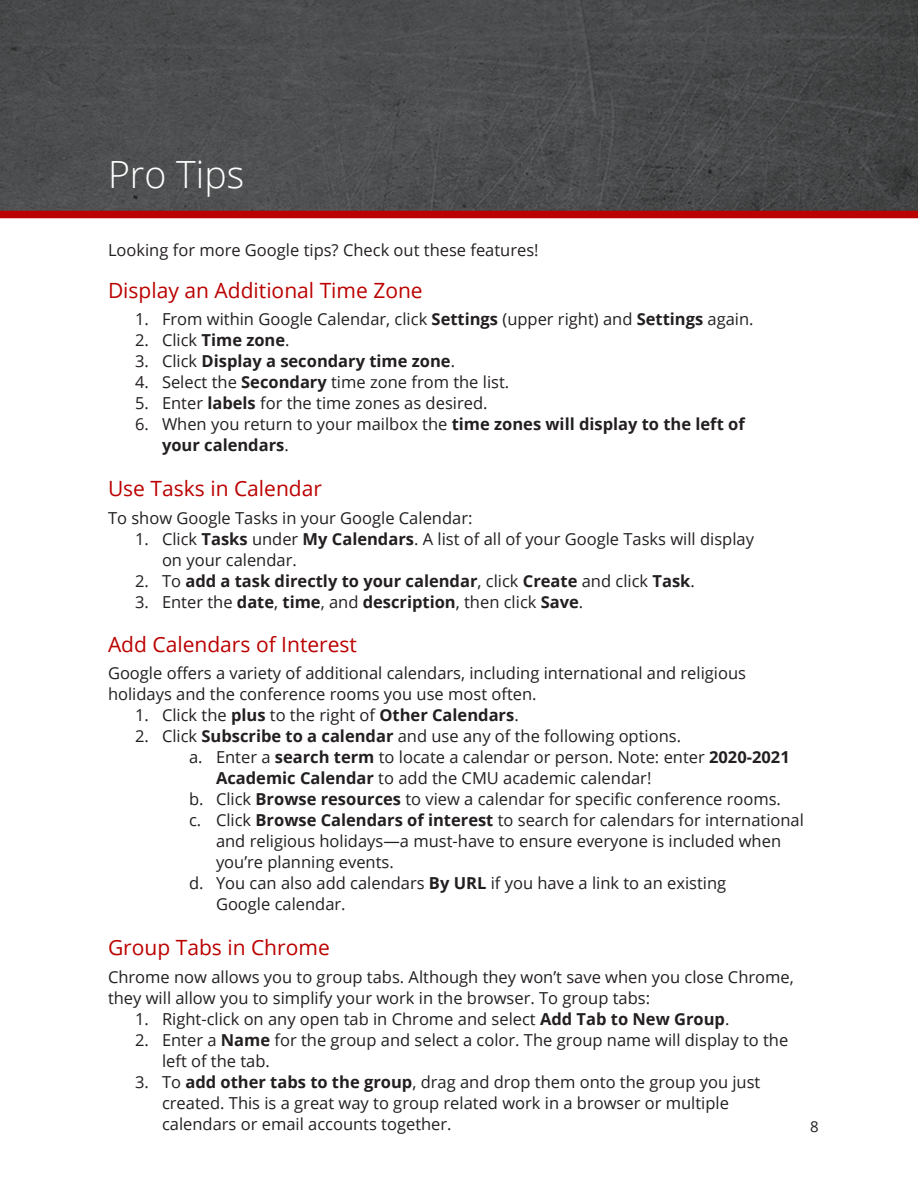
<style>
.page{position:relative;width:918px;height:1188px;background:#fff}
.page>*{position:absolute;margin:0;border:0;box-sizing:border-box;transform-origin:0 0}
.Heading_1{font:300 37.5px "Open Sans";color:#fff}
.Heading_2{font:21px "Open Sans";color:#b00}
.t1{font:16.5px/21px "Open Sans";color:#231f20}
.t2{font:700 16.5px/21px "Open Sans";color:#231f20}
.t3{font:15px "Open Sans";color:#231f20}
.s1{font-weight:700}
.s2{font-weight:400}
</style>
<div class="page">
<img style="left:169px;top:0;width:749px;height:211px">
<img style="left:0;top:0;width:169px;height:211px">
<div style="left:0;top:211px;width:918px;height:7px;background:#b00"></div>
<p class="Heading_1" style="left:108px;top:149px;width:138px">Pro Tips</p>
<p class="t1" style="left:108px;top:239px;width:432px">Looking for more Google tips? Check out these features!</p>
<p class="Heading_2" style="left:108px;top:276px;width:316px">Display an Additional Time Zone</p>
<p class="t1" style="left:135px;top:308px;width:620px">1. From within Google Calendar, click <span class="s1">Settings</span> (upper right) and <span class="s1">Settings</span> again.</p>
<p class="t1" style="left:135px;top:329px;width:156px">2. Click <span class="s1">Time zone</span>.</p>
<p class="t2" style="left:135px;top:350px;width:322px"><span class="s2">3. Click</span> Display a secondary time zone<span class="s2">.</span></p>
<p class="t1" style="left:135px;top:371px;width:376px">4. Select the <span class="s1">Secondary</span> time zone from the list.</p>
<p class="t1" style="left:135px;top:392px;width:354px">5. Enter <span class="s1">labels</span> for the time zones as desired.</p>
<p class="t2" style="left:162px;top:413px;width:584px;text-indent:-27px"><span class="s2">6. When you return to your mailbox the</span> time zones will display to the left of your calendars<span class="s2">.</span></p>
<p class="Heading_2" style="left:108px;top:474px;width:216px">Use Tasks in Calendar</p>
<p class="t1" style="left:108px;top:507px;width:366px">To show Google Tasks in your Google Calendar:</p>
<p class="t1" style="left:162px;top:528px;width:594px;text-indent:-27px">1. Click <span class="s1">Tasks</span> under <span class="s1">My Calendars</span>. A list of all of your Google Tasks will display on your calendar.</p>
<p class="t2" style="left:135px;top:570px;width:561px"><span class="s2">2. To</span> add a task directly to your calendar<span class="s2">, click</span> Create <span class="s2">and click</span> Task<span class="s2">.</span></p>
<p class="t1" style="left:135px;top:591px;width:450px">3. Enter the <span class="s1">date</span>, <span class="s1">time</span>, and <span class="s1">description</span>, then click <span class="s1">Save</span>.</p>
<p class="Heading_2" style="left:108px;top:630px;width:250px">Add Calendars of Interest</p>
<p class="t1" style="left:108px;top:662px;width:640px">Google offers a variety of additional calendars, including international and religious holidays and the conference rooms you use most often.</p>
<p class="t1" style="left:135px;top:704px;width:385px">1. Click the <span class="s1">plus</span> to the right of <span class="s1">Other Calendars</span>.</p>
<p class="t1" style="left:135px;top:725px;width:548px">2. Click <span class="s1">Subscribe to a calendar</span> and use any of the following options.</p>
<p class="t1" style="left:216px;top:746px;width:575px;text-indent:-27px">a. Enter a <span class="s1">search term</span> to locate a calendar or person. Note: enter <span class="s1">2020-2021<br>Academic Calendar</span> to add the CMU academic calendar!</p>
<p class="t1" style="left:189px;top:788px;width:594px">b. Click <span class="s1">Browse resources</span> to view a calendar for specific conference rooms.</p>
<p class="t1" style="left:216px;top:809px;width:589px;text-indent:-27px">c. Click <span class="s1">Browse Calendars of interest</span> to search for calendars for international and religious holidays—a must-have to ensure everyone is included when you’re planning events.</p>
<p class="t1" style="left:216px;top:872px;width:512px;text-indent:-27px">d. You can also add calendars <span class="s1">By URL</span> if you have a link to an existing<br>Google calendar.</p>
<p class="Heading_2" style="left:108px;top:933px;width:223px">Group Tabs in Chrome</p>
<p class="t1" style="left:108px;top:966px;width:687px">Chrome now allows you to group tabs. Although they won’t save when you close Chrome, they will allow you to simplify your work in the browser. To group tabs:</p>
<p class="t1" style="left:135px;top:1008px;width:596px">1. Right-click on any open tab in Chrome and select <span class="s1">Add Tab to New Group</span>.</p>
<p class="t1" style="left:162px;top:1029px;width:628px;text-indent:-27px">2. Enter a <span class="s1">Name</span> for the group and select a color. The group name will display to the left of the tab.</p>
<p class="t1" style="left:162px;top:1071px;width:600px;text-indent:-27px">3. To <span class="s1">add other tabs to the group</span>, drag and drop them onto the group you just created. This is a great way to group related work in a browser or multiple calendars or email accounts together.</p>
<p class="t3" style="left:810px;top:1116px;width:10px">8</p>
</div>
